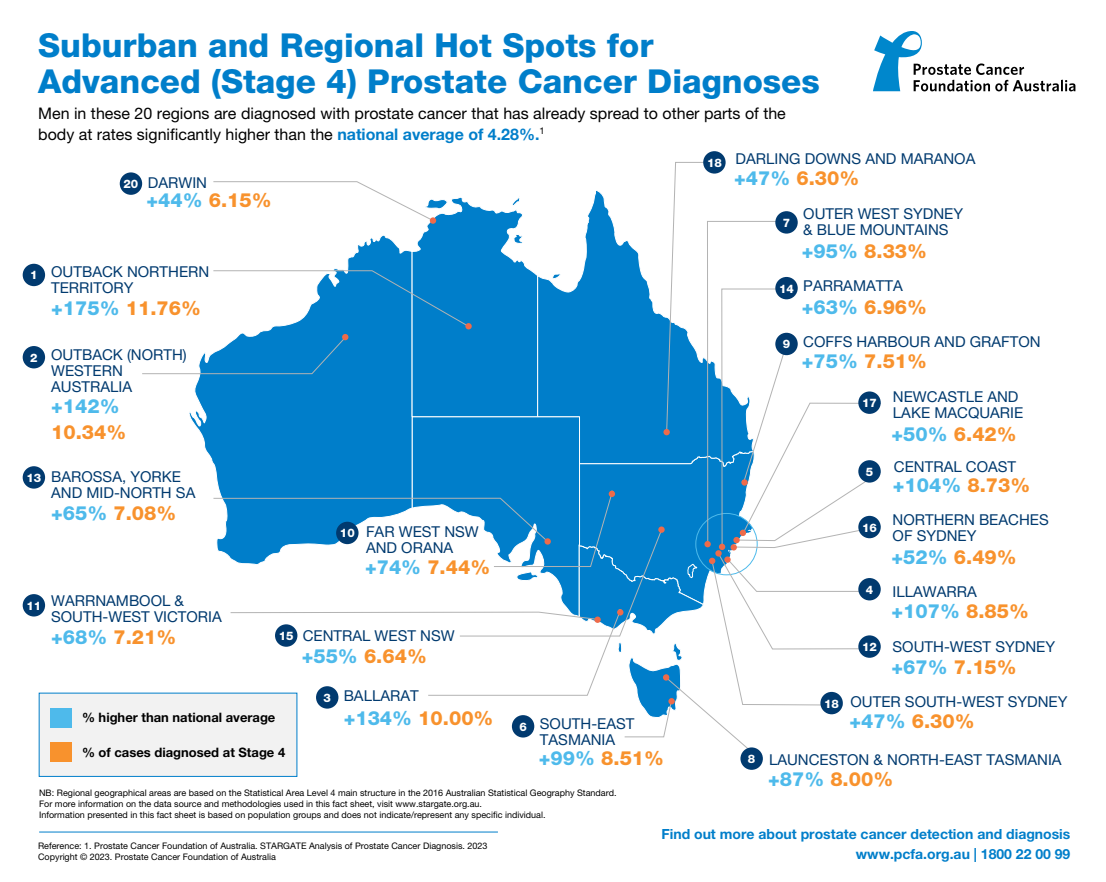
<style>
.page{position:relative;width:1106px;height:882px;background:#fff}
.page>*{position:absolute;margin:0;border:0;box-sizing:border-box;transform-origin:0 0}
.t1{font:800 33px/36px "Helvetica Neue LT Pro";color:#007eca}
.t2{font:800 19.5px/26px "Helvetica Neue LT Pro";color:#f8922d}
.t3{font:800 19.5px "Helvetica Neue LT Pro";color:#4ebaeb}
.t4{font:16px/21px "Helvetica Neue LT Pro";color:#000}
.t5{font:15px/16px "Helvetica Neue LT Pro";color:#013a6f}
.t6{font:700 14px "Helvetica Neue LT Pro";color:#007eca}
.t7{font:700 13px "Helvetica Neue LT Pro";color:#000}
.t8{font:800 11.8px "Helvetica Neue LT Pro";color:#fff}
.t9{font:9px/11px "Helvetica Neue LT Pro";color:#000}
.s1{font-weight:700;color:#007eca}
.s2{color:#4ebaeb}
.s3{color:#f8922d}
</style>
<div class="page">
<svg style="left:873px;top:31px;width:202px;height:60px"></svg>
<div style="left:39px;top:692px;width:258px;height:85px;background:#f2f2f2;border:1px solid #007eca"></div>
<div style="left:50px;top:742px;width:21px;height:20px;background:#f8922d"></div>
<div style="left:50px;top:708px;width:21px;height:19px;background:#4ebaeb"></div>
<svg style="left:141px;top:151px;width:740px;height:609px"></svg>
<hr style="left:39px;top:831px;width:459px;height:1px;background:#007eca">
<div style="left:120px;top:172px;width:22px;height:23px;background:#013a6f;border-radius:50%"></div>
<div style="left:23px;top:264px;width:22px;height:22px;background:#013a6f;border-radius:50%"></div>
<div style="left:275px;top:624px;width:22px;height:22px;background:#013a6f;border-radius:50%"></div>
<div style="left:316px;top:686px;width:22px;height:22px;background:#013a6f;border-radius:50%"></div>
<div style="left:512px;top:715px;width:22px;height:22px;background:#013a6f;border-radius:50%"></div>
<div style="left:336px;top:521px;width:22px;height:23px;background:#013a6f;border-radius:50%"></div>
<div style="left:740px;top:747px;width:23px;height:22px;background:#013a6f;border-radius:50%"></div>
<div style="left:820px;top:692px;width:22px;height:22px;background:#013a6f;border-radius:50%"></div>
<div style="left:858px;top:635px;width:22px;height:22px;background:#013a6f;border-radius:50%"></div>
<div style="left:858px;top:578px;width:22px;height:22px;background:#013a6f;border-radius:50%"></div>
<div style="left:858px;top:516px;width:22px;height:22px;background:#013a6f;border-radius:50%"></div>
<div style="left:858px;top:460px;width:22px;height:22px;background:#013a6f;border-radius:50%"></div>
<div style="left:858px;top:391px;width:22px;height:23px;background:#013a6f;border-radius:50%"></div>
<div style="left:775px;top:333px;width:22px;height:22px;background:#013a6f;border-radius:50%"></div>
<div style="left:775px;top:277px;width:22px;height:22px;background:#013a6f;border-radius:50%"></div>
<div style="left:775px;top:211px;width:22px;height:22px;background:#013a6f;border-radius:50%"></div>
<div style="left:703px;top:151px;width:22px;height:23px;background:#013a6f;border-radius:50%"></div>
<div style="left:23px;top:346px;width:22px;height:22px;background:#013a6f;border-radius:50%"></div>
<div style="left:23px;top:466px;width:22px;height:22px;background:#013a6f;border-radius:50%"></div>
<div style="left:23px;top:594px;width:22px;height:22px;background:#013a6f;border-radius:50%"></div>
<p class="t1" style="left:38px;top:27px;width:783px">Suburban and Regional Hot Spots for<br>Advanced (Stage 4) Prostate Cancer Diagnoses</p>
<p class="t4" style="left:38px;top:102px;width:749px">Men in these 20 regions are diagnosed with prostate cancer that has already spread to other parts of the body at rates significantly higher than the <span class="s1">national average of 4.28%.</span><sup>1</sup></p>
<p class="t8" style="left:707px;top:156px;width:16px">18</p>
<p class="t5" style="left:735px;top:150px;width:241px">DARLING DOWNS AND MARANOA</p>
<p class="t8" style="left:123px;top:177px;width:16px">20</p>
<p class="t5" style="left:148px;top:174px;width:61px">DARWIN</p>
<p class="t2" style="left:734px;top:165px;width:127px"><span class="s2">+47%</span> 6.30%</p>
<p class="t2" style="left:146px;top:187px;width:127px"><span class="s2">+44%</span> 6.15%</p>
<p class="t8" style="left:782px;top:216px;width:9px">7</p>
<p class="t5" style="left:803px;top:206px;width:161px">OUTER WEST SYDNEY &amp; BLUE MOUNTAINS</p>
<p class="t2" style="left:802px;top:238px;width:127px"><span class="s2">+95%</span> 8.33%</p>
<p class="t8" style="left:30px;top:268px;width:9px">1</p>
<p class="t5" style="left:51px;top:264px;width:160px">OUTBACK NORTHERN<br>TERRITORY</p>
<p class="t8" style="left:779px;top:281px;width:16px">14</p>
<p class="t5" style="left:803px;top:277px;width:101px">PARRAMATTA</p>
<p class="t2" style="left:51px;top:295px;width:151px"><span class="s2">+175%</span> 11.76%</p>
<p class="t2" style="left:802px;top:294px;width:127px"><span class="s2">+63%</span> 6.96%</p>
<p class="t8" style="left:30px;top:350px;width:9px">2</p>
<p class="t5" style="left:51px;top:346px;width:137px">OUTBACK (NORTH)<br>WESTERN<br>AUSTRALIA</p>
<p class="t2" style="left:51px;top:392px;width:77px"><span class="s2">+142%<br></span>10.34%</p>
<p class="t8" style="left:782px;top:337px;width:9px">9</p>
<p class="t5" style="left:803px;top:333px;width:239px">COFFS HARBOUR AND GRAFTON</p>
<p class="t2" style="left:802px;top:348px;width:127px"><span class="s2">+75%</span> 7.51%</p>
<p class="t8" style="left:862px;top:396px;width:16px">17</p>
<p class="t5" style="left:893px;top:388px;width:132px">NEWCASTLE AND<br>LAKE MACQUARIE</p>
<p class="t2" style="left:891px;top:420px;width:127px"><span class="s2">+50%</span> 6.42%</p>
<p class="t8" style="left:26px;top:470px;width:16px">13</p>
<p class="t5" style="left:51px;top:468px;width:146px">BAROSSA, YORKE<br>AND MID-NORTH SA</p>
<p class="t8" style="left:865px;top:464px;width:9px">5</p>
<p class="t5" style="left:894px;top:458px;width:124px">CENTRAL COAST</p>
<p class="t3" style="left:892px;top:474px;width:139px">+104% <span class="s3">8.73%</span></p>
<p class="t2" style="left:51px;top:499px;width:127px"><span class="s2">+65%</span> 7.08%</p>
<p class="t8" style="left:340px;top:526px;width:16px">10</p>
<p class="t5" style="left:366px;top:523px;width:114px">FAR WEST NSW<br>AND ORANA</p>
<p class="t2" style="left:365px;top:553px;width:127px"><span class="s2">+74%</span> 7.44%</p>
<p class="t8" style="left:862px;top:520px;width:16px">16</p>
<p class="t5" style="left:892px;top:511px;width:158px">NORTHERN BEACHES<br>OF SYDNEY</p>
<p class="t2" style="left:891px;top:543px;width:127px"><span class="s2">+52%</span> 6.49%</p>
<p class="t8" style="left:26px;top:598px;width:16px">11</p>
<p class="t5" style="left:51px;top:592px;width:172px">WARRNAMBOOL &amp;<br>SOUTH-WEST VICTORIA</p>
<p class="t8" style="left:865px;top:582px;width:9px">4</p>
<p class="t5" style="left:892px;top:583px;width:86px">ILLAWARRA</p>
<p class="t3" style="left:891px;top:599px;width:139px">+107% <span class="s3">8.85%</span></p>
<p class="t2" style="left:51px;top:624px;width:127px"><span class="s2">+68%</span> 7.21%</p>
<p class="t8" style="left:279px;top:629px;width:16px">15</p>
<p class="t5" style="left:303px;top:627px;width:153px">CENTRAL WEST NSW</p>
<p class="t2" style="left:302px;top:643px;width:127px"><span class="s2">+55%</span> 6.64%</p>
<p class="t8" style="left:862px;top:640px;width:16px">12</p>
<p class="t5" style="left:892px;top:638px;width:164px">SOUTH-WEST SYDNEY</p>
<p class="t2" style="left:891px;top:653px;width:127px"><span class="s2">+67%</span> 7.15%</p>
<p class="t8" style="left:323px;top:690px;width:9px">3</p>
<p class="t5" style="left:344px;top:688px;width:76px">BALLARAT</p>
<p class="t8" style="left:824px;top:696px;width:16px">18</p>
<p class="t5" style="left:850px;top:693px;width:218px">OUTER SOUTH-WEST SYDNEY</p>
<p class="t7" style="left:82px;top:709px;width:195px">% higher than national average</p>
<p class="t2" style="left:344px;top:704px;width:151px"><span class="s2">+134%</span> 10.00%</p>
<p class="t8" style="left:519px;top:719px;width:9px">6</p>
<p class="t5" style="left:540px;top:715px;width:96px">SOUTH-EAST<br>TASMANIA</p>
<p class="t2" style="left:849px;top:708px;width:127px"><span class="s2">+47%</span> 6.30%</p>
<p class="t7" style="left:82px;top:744px;width:205px">% of cases diagnosed at Stage 4</p>
<p class="t2" style="left:539px;top:745px;width:127px"><span class="s2">+99%</span> 8.51%</p>
<p class="t8" style="left:748px;top:752px;width:9px">8</p>
<p class="t5" style="left:769px;top:751px;width:294px">LAUNCESTON &amp; NORTH-EAST TASMANIA</p>
<p class="t2" style="left:768px;top:766px;width:127px"><span class="s2">+87%</span> 8.00%</p>
<p class="t9" style="left:39px;top:787px;width:579px">NB: Regional geographical areas are based on the Statistical Area Level 4 main structure in the 2016 Australian Statistical Geography Standard.<br>For more information on the data source and methodologies used in this fact sheet, visit www.stargate.org.au.<br>Information presented in this fact sheet is based on population groups and does not indicate/represent any specific individual.</p>
<p class="t9" style="left:38px;top:839px;width:451px">Reference: 1. Prostate Cancer Foundation of Australia. STARGATE Analysis of Prostate Cancer Diagnosis. 2023</p>
<p class="t9" style="left:38px;top:850px;width:239px">Copyright © 2023. Prostate Cancer Foundation of Australia</p>
<p class="t6" style="left:661px;top:825px;width:410px">Find out more about prostate cancer detection and diagnosis</p>
<p class="t6" style="left:856px;top:845px;width:216px">www.pcfa.org.au | 1800 22 00 99</p>
</div>
